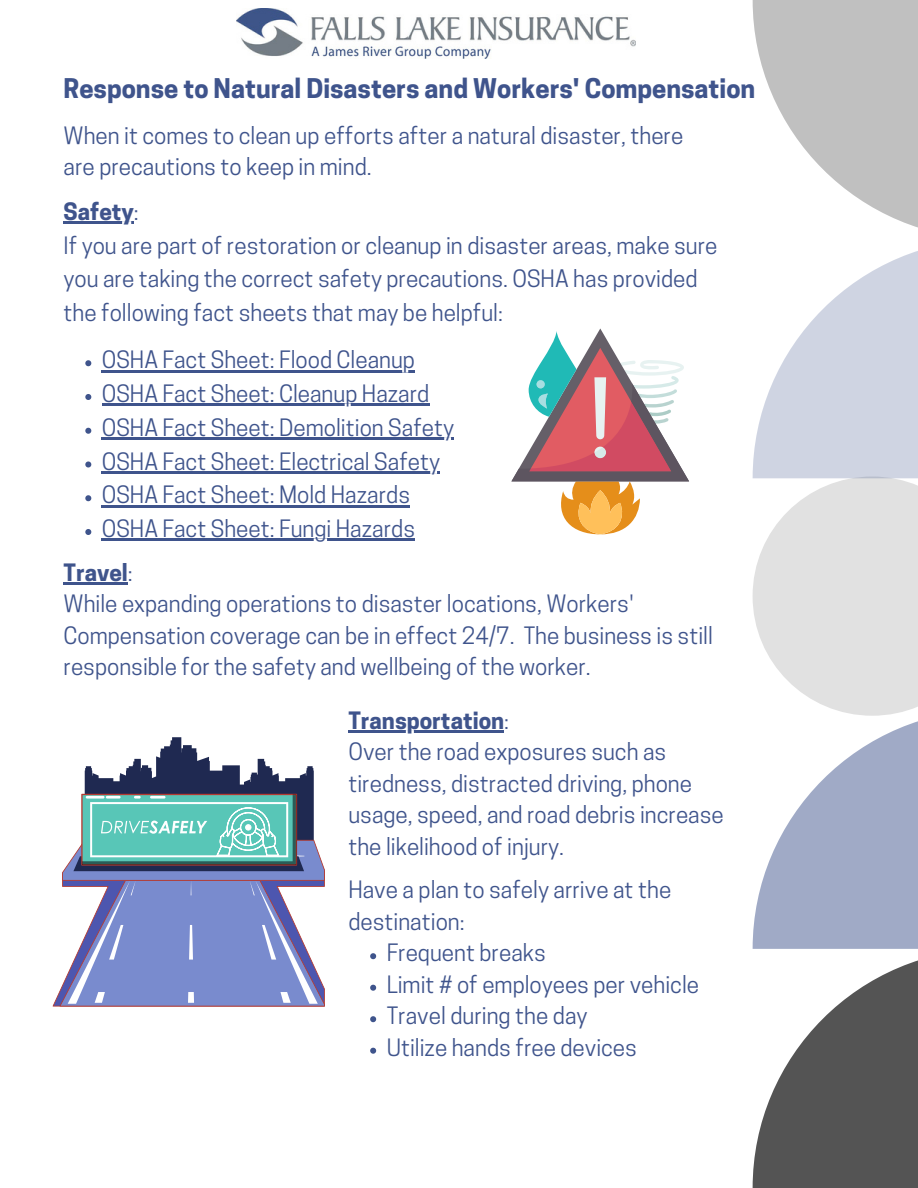
<style>
.page{position:relative;width:918px;height:1188px;background:#fff}
.page>*{position:absolute;margin:0;border:0;box-sizing:border-box;transform-origin:0 0}
.t1{font:700 25.5px "Cooper Hewitt";color:#3f548c}
.t2{font:22.5px/31.5px "Cooper Hewitt";color:#3f548c}
.t3{font:700 22.5px "Cooper Hewitt";color:#3f548c}
.s1{font-weight:400}
</style>
<div class="page">
<svg style="left:753px;top:0;width:165px;height:1188px"></svg>
<img style="left:236px;top:9px;width:400px;height:49px">
<svg style="left:85px;top:360px;width:6px;height:6px"></svg>
<hr style="left:102px;top:370px;width:313px;height:2px;background:#3f548c">
<svg style="left:85px;top:394px;width:6px;height:6px"></svg>
<hr style="left:102px;top:404px;width:327px;height:2px;background:#3f548c">
<svg style="left:85px;top:428px;width:6px;height:6px"></svg>
<hr style="left:102px;top:437px;width:352px;height:3px;background:#3f548c">
<svg style="left:85px;top:461px;width:6px;height:6px"></svg>
<hr style="left:102px;top:471px;width:338px;height:2px;background:#3f548c">
<svg style="left:85px;top:495px;width:6px;height:6px"></svg>
<hr style="left:102px;top:505px;width:308px;height:2px;background:#3f548c">
<svg style="left:85px;top:529px;width:6px;height:6px"></svg>
<hr style="left:102px;top:539px;width:313px;height:2px;background:#3f548c">
<hr style="left:64px;top:221px;width:70px;height:3px;background:#3f548c">
<svg style="left:511px;top:329px;width:178px;height:205px"></svg>
<svg style="left:60px;top:737px;width:265px;height:269px"></svg>
<hr style="left:64px;top:582px;width:64px;height:2px;background:#3f548c">
<svg style="left:370px;top:953px;width:6px;height:6px"></svg>
<svg style="left:370px;top:985px;width:6px;height:6px"></svg>
<svg style="left:370px;top:1016px;width:6px;height:6px"></svg>
<svg style="left:370px;top:1048px;width:6px;height:6px"></svg>
<hr style="left:348px;top:730px;width:156px;height:3px;background:#3f548c">
<p class="t1" style="left:64px;top:79px;width:693px">Response to Natural Disasters and Workers' Compensation</p>
<p class="t2" style="left:64px;top:122px;width:621px">When it comes to clean up efforts after a natural disaster, there are precautions to keep in mind.</p>
<p class="t3" style="left:64px;top:203px;width:77px">Safety<span class="s1">:</span></p>
<p class="t2" style="left:64px;top:231px;width:655px;line-height:33.8px">If you are part of restoration or cleanup in disaster areas, make sure you are taking the correct safety precautions. OSHA has provided the following fact sheets that may be helpful:</p>
<p class="t2" style="left:102px;top:347px;width:315px">OSHA Fact Sheet: Flood Cleanup</p>
<p class="t2" style="left:102px;top:381px;width:329px">OSHA Fact Sheet: Cleanup Hazard</p>
<p class="t2" style="left:102px;top:415px;width:354px">OSHA Fact Sheet: Demolition Safety</p>
<p class="t2" style="left:102px;top:448px;width:340px">OSHA Fact Sheet: Electrical Safety</p>
<p class="t2" style="left:102px;top:482px;width:310px">OSHA Fact Sheet: Mold Hazards</p>
<p class="t2" style="left:102px;top:516px;width:315px">OSHA Fact Sheet: Fungi Hazards</p>
<p class="t3" style="left:64px;top:564px;width:71px">Travel<span class="s1">:</span></p>
<p class="t2" style="left:64px;top:591px;width:651px">While expanding operations to disaster locations, Workers'<br>Compensation coverage can be in effect 24/7. The business is still responsible for the safety and wellbeing of the worker.</p>
<p class="t3" style="left:348px;top:712px;width:162px">Transportation<span class="s1">:</span></p>
<p class="t2" style="left:348px;top:739px;width:377px">Over the road exposures such as tiredness, distracted driving, phone usage, speed, and road debris increase the likelihood of injury.</p>
<p class="t2" style="left:348px;top:877px;width:324px">Have a plan to safely arrive at the destination:</p>
<p class="t2" style="left:387px;top:940px;width:161px">Frequent breaks</p>
<p class="t2" style="left:387px;top:972px;width:314px">Limit # of employees per vehicle</p>
<p class="t2" style="left:387px;top:1003px;width:202px">Travel during the day</p>
<p class="t2" style="left:387px;top:1035px;width:252px">Utilize hands free devices</p>
</div>
